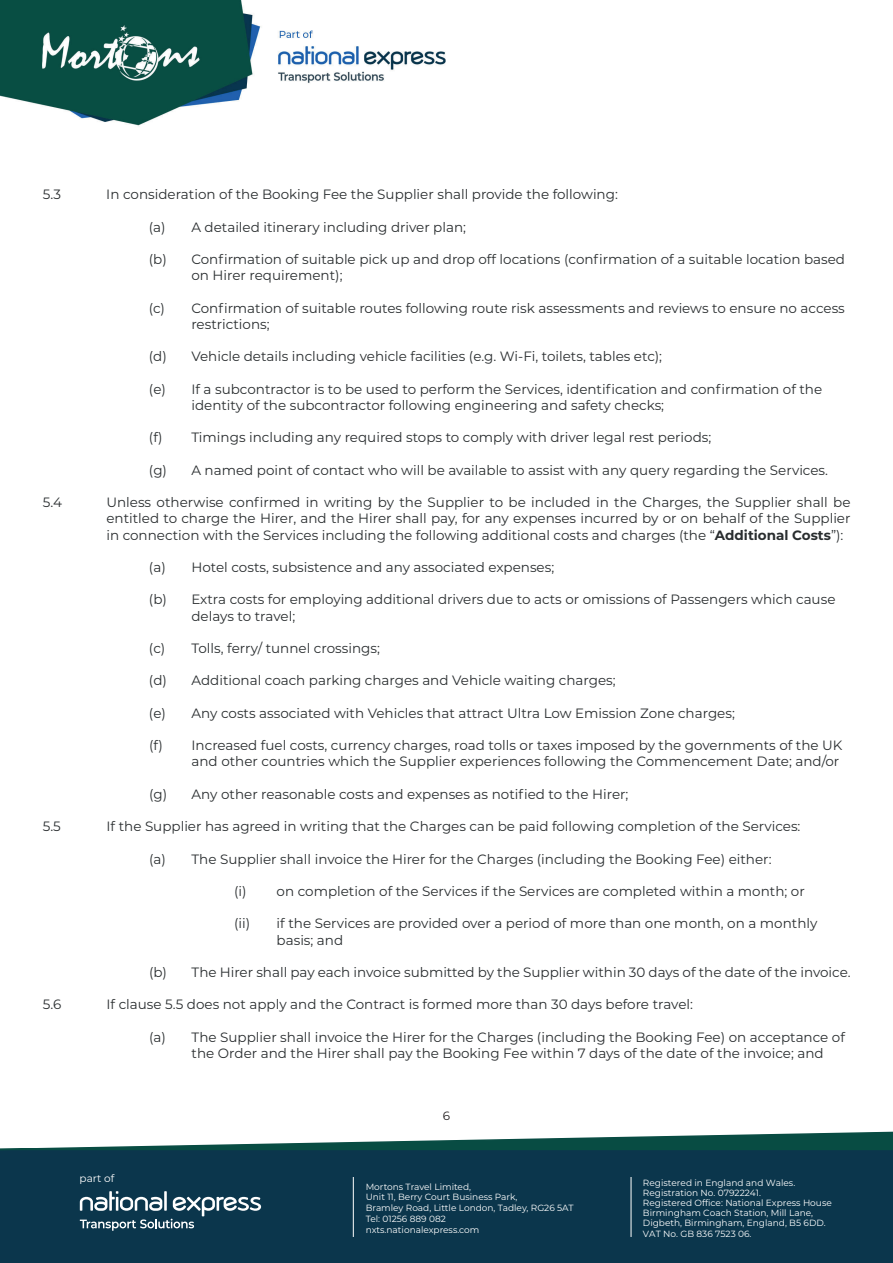
<style>
.page{position:relative;width:893px;height:1263px;background:#fff}
.page>*{position:absolute;margin:0;border:0;box-sizing:border-box;transform-origin:0 0}
.t1{font:13.5px/16.2px "Montserrat";color:#292d2f}
.t2{font:12px "Montserrat";color:#231f20}
.t3{font:10.5px "Montserrat";color:#fff}
.t4{font:9px/10.2px "Montserrat";color:#fff}
.s1{font-weight:700}
</style>
<div class="page">
<div style="left:0;top:1150px;width:893px;height:113px;background:#0b364c"></div>
<hr style="left:353px;top:1177px;width:1px;height:60px;background:#fff">
<hr style="left:631px;top:1177px;width:1px;height:60px;background:#fff">
<img style="left:0;top:0;width:446px;height:126px">
<svg style="left:0;top:1131px;width:893px;height:19px"></svg>
<svg style="left:80px;top:1191px;width:181px;height:40px"></svg>
<p class="t1" style="left:43px;top:186px;width:20px">5.3</p>
<p class="t1" style="left:43px;top:494px;width:21px">5.4</p>
<p class="t1" style="left:43px;top:818px;width:20px">5.5</p>
<p class="t1" style="left:43px;top:996px;width:20px">5.6</p>
<p class="t1" style="left:106px;top:186px;width:513px">In consideration of the Booking Fee the Supplier shall provide the following:</p>
<p class="t1" style="left:149px;top:218px;width:319px">(a) A detailed itinerary including driver plan;</p>
<p class="t1" style="left:191px;top:251px;width:655px;text-indent:-43px">(b) Confirmation of suitable pick up and drop off locations (confirmation of a suitable location based on Hirer requirement);</p>
<p class="t1" style="left:191px;top:299px;width:655px;text-indent:-43px">(c) Confirmation of suitable routes following route risk assessments and reviews to ensure no access restrictions;</p>
<p class="t1" style="left:149px;top:348px;width:515px">(d) Vehicle details including vehicle facilities (e.g. Wi-Fi, toilets, tables etc);</p>
<p class="t1" style="left:191px;top:380px;width:632px;text-indent:-43px">(e) If a subcontractor is to be used to perform the Services, identification and confirmation of the identity of the subcontractor following engineering and safety checks;</p>
<p class="t1" style="left:149px;top:429px;width:564px">(f) Timings including any required stops to comply with driver legal rest periods;</p>
<p class="t1" style="left:149px;top:461px;width:681px">(g) A named point of contact who will be available to assist with any query regarding the Services.</p>
<p class="t1" style="left:106px;top:494px;width:746px;text-align:justify">Unless otherwise confirmed in writing by the Supplier to be included in the Charges, the Supplier shall be entitled to charge the Hirer, and the Hirer shall pay, for any expenses incurred by or on behalf of the Supplier in connection with the Services including the following additional costs and charges (the “<span class="s1">Additional Costs</span>”):</p>
<p class="t1" style="left:149px;top:559px;width:407px">(a) Hotel costs, subsistence and any associated expenses;</p>
<p class="t1" style="left:191px;top:591px;width:645px;text-indent:-43px">(b) Extra costs for employing additional drivers due to acts or omissions of Passengers which cause delays to travel;</p>
<p class="t1" style="left:149px;top:640px;width:232px">(c) Tolls, ferry/ tunnel crossings;</p>
<p class="t1" style="left:149px;top:672px;width:468px">(d) Additional coach parking charges and Vehicle waiting charges;</p>
<p class="t1" style="left:149px;top:704px;width:587px">(e) Any costs associated with Vehicles that attract Ultra Low Emission Zone charges;</p>
<p class="t1" style="left:149px;top:737px;width:695px;text-align:right">(f) Increased fuel costs, currency charges, road tolls or taxes imposed by the governments of the UK and other countries which the Supplier experiences following the Commencement Date; and/or</p>
<p class="t1" style="left:149px;top:785px;width:481px">(g) Any other reasonable costs and expenses as notified to the Hirer;</p>
<p class="t1" style="left:106px;top:818px;width:695px">If the Supplier has agreed in writing that the Charges can be paid following completion of the Services:</p>
<p class="t1" style="left:149px;top:850px;width:624px">(a) The Supplier shall invoice the Hirer for the Charges (including the Booking Fee) either:</p>
<p class="t1" style="left:234px;top:883px;width:572px">(i) on completion of the Services if the Services are completed within a month; or</p>
<p class="t1" style="left:277px;top:915px;width:542px;text-indent:-43px">(ii) if the Services are provided over a period of more than one month, on a monthly basis; and</p>
<p class="t1" style="left:149px;top:964px;width:703px">(b) The Hirer shall pay each invoice submitted by the Supplier within 30 days of the date of the invoice.</p>
<p class="t1" style="left:107px;top:996px;width:588px">If clause 5.5 does not apply and the Contract is formed more than 30 days before travel:</p>
<p class="t1" style="left:192px;top:1028px;width:655px;text-indent:-43px">(a) The Supplier shall invoice the Hirer for the Charges (including the Booking Fee) on acceptance of the Order and the Hirer shall pay the Booking Fee within 7 days of the date of the invoice; and</p>
<p class="t2" style="left:443px;top:1107px;width:9px">6</p>
<p class="t3" style="left:80px;top:1170px;width:36px">part of</p>
<p class="t4" style="left:366px;top:1180px;width:209px;line-height:10.8px">Mortons Travel Limited,<br>Unit 11, Berry Court Business Park,<br>Bramley Road, Little London, Tadley, RG26 5AT<br>Tel: 01256 889 082<br>nxts.nationalexpress.com</p>
<p class="t4" style="left:643px;top:1177px;width:190px">Registered in England and Wales.<br>Registration No. 07922241.<br>Registered Office: National Express House Birmingham Coach Station, Mill Lane, Digbeth, Birmingham, England, B5 6DD.<br>VAT No. GB 836 7523 06.</p>
</div>
